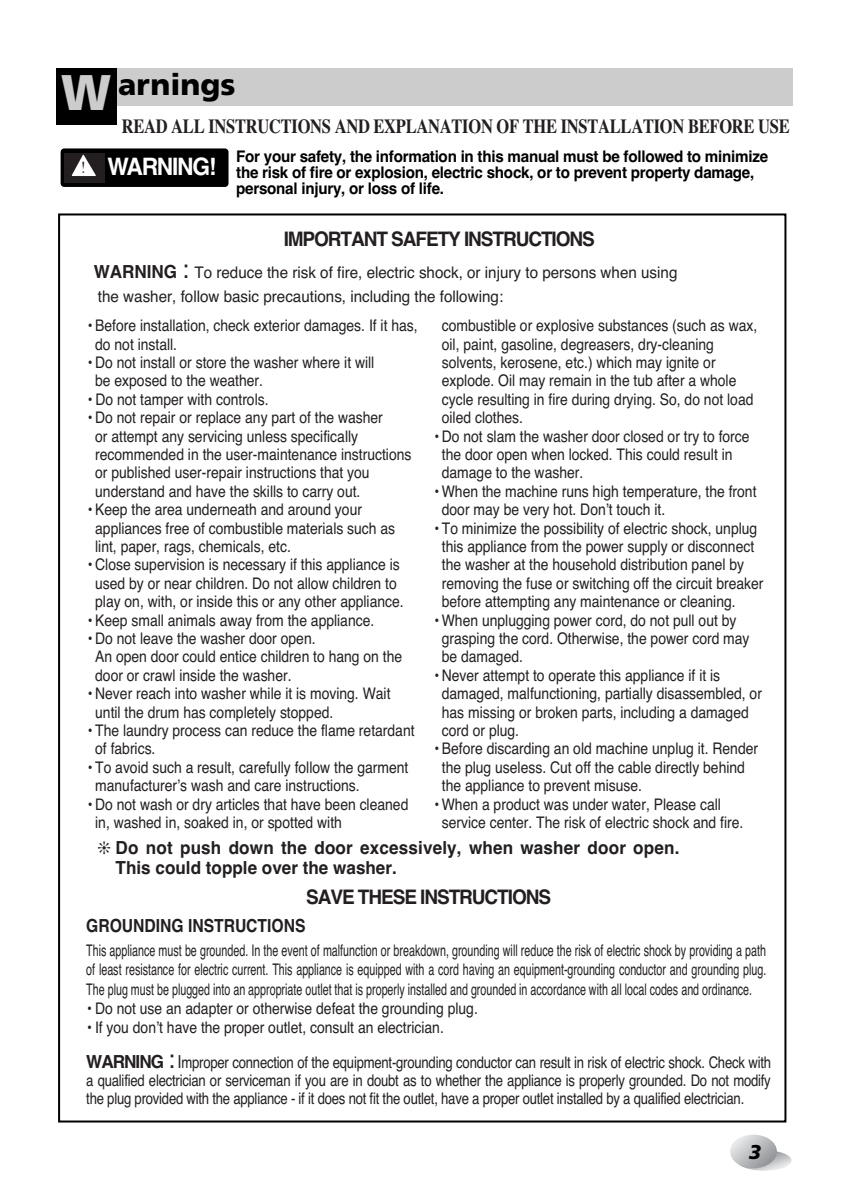
<style>
.page{position:relative;width:850px;height:1190px;background:#fff}
.page>*{position:absolute;margin:0;border:0;box-sizing:border-box;transform-origin:0 0}
.t1{font:900 30px "Frutiger";color:#000}
.t2{font:700 24px "Helvetica";letter-spacing:-.055em;color:#fff;scale:.95 1}
.t3{font:700 20px "Times";letter-spacing:-.015em;color:#231f20;scale:.82 1}
.t4{font:700 20px "Helvetica";letter-spacing:-.055em;color:#231f20;scale:.95 1}
.t5{font:italic 900 20px "Frutiger";color:#000}
.t6{font:700 18px/20px "Helvetica";color:#231f20;scale:.95 1}
.t7{font:700 18px "Helvetica";color:#231f20;scale:.87 1}
.t8{font:16px/18.4px "Helvetica";color:#231f20;scale:.87 1}
.t9{font:16px/19.2px "Helvetica";color:#231f20;text-align:justify;scale:.67 1}
.t10{font:16px/18px "Helvetica";color:#231f20;text-align:justify;scale:.82 1}
.t11{font:700 16px/16px "Helvetica";letter-spacing:-.015em;color:#000;scale:.95 1}
.t12{font:16px/24px "Helvetica";color:#231f20;scale:.95 1}
.t13{font:15px "J Cmm J";color:#231f20;scale:.9 1}
.s1{font-size:50px;color:#ccc}
.s2{font-weight:700;font-size:18px}
.s3{font-size:26px}
.s4{font-size:18px}
</style>
<div class="page">
<svg style="left:737px;top:1150px;width:55px;height:21px"></svg>
<svg style="left:730px;top:1135px;width:47px;height:33px"></svg>
<div style="left:56px;top:68px;width:736px;height:37px;background:#ccc"></div>
<div style="left:56px;top:68px;width:60px;height:57px;background:#000"></div>
<div style="left:61px;top:148px;width:168px;height:39px;background:#000;border-radius:4px"></div>
<div style="left:64px;top:154px;width:41px;height:29px;background:#231f20"></div>
<svg style="left:72px;top:155px;width:24px;height:21px"></svg>
<h1 class="t1" style="left:61px;top:72px;width:176px"><span class="s1">W</span> arnings</h1>
<p class="t13" style="left:81px;top:160px;width:6px">!</p>
<p class="t3" style="left:122px;top:119px;width:816px">READ ALL INSTRUCTIONS AND EXPLANATION OF THE INSTALLATION BEFORE USE</p>
<h2 class="t2" style="left:108px;top:158px;width:116px">WARNING!</h2>
<p class="t11" style="left:236px;top:150px;width:561px">For your safety, the information in this manual must be followed to minimize the risk of fire or explosion, electric shock, or to prevent property damage, personal injury, or loss of life.</p>
<p class="t4" style="left:284px;top:232px;width:329px">IMPORTANT SAFETY INSTRUCTIONS</p>
<p class="t12" style="left:94px;top:262px;width:616px"><span class="s2">WARNING</span> <span class="s3">:</span> To reduce the risk of fire, electric shock, or injury to persons when using the washer, follow basic precautions, including the following:</p>
<p class="t8" style="left:95px;top:318px;width:372px;text-indent:-8px">• Before installation, check exterior damages. If it has, do not install.</p>
<p class="t8" style="left:95px;top:355px;width:322px;text-indent:-8px">• Do not install or store the washer where it will be exposed to the weather.</p>
<p class="t8" style="left:87px;top:391px;width:211px">• Do not tamper with controls.</p>
<p class="t8" style="left:95px;top:410px;width:365px;text-indent:-8px">• Do not repair or replace any part of the washer<br>or attempt any servicing unless specifically recommended in the user-maintenance instructions or published user-repair instructions that you understand and have the skills to carry out.</p>
<p class="t8" style="left:95px;top:502px;width:346px;text-indent:-8px">• Keep the area underneath and around your appliances free of combustible materials such as lint, paper, rags, chemicals, etc.</p>
<p class="t8" style="left:87px;top:557px;width:366px;text-align:center">• Close supervision is necessary if this appliance is used by or near children. Do not allow children to play on, with, or inside this or any other appliance.</p>
<p class="t8" style="left:87px;top:612px;width:332px">• Keep small animals away from the appliance.</p>
<p class="t8" style="left:95px;top:631px;width:354px;text-indent:-8px">• Do not leave the washer door open.<br>An open door could entice children to hang on the door or crawl inside the washer.</p>
<p class="t8" style="left:95px;top:686px;width:341px;text-indent:-8px">• Never reach into washer while it is moving. Wait until the drum has completely stopped.</p>
<p class="t8" style="left:95px;top:723px;width:369px;text-indent:-8px">• The laundry process can reduce the flame retardant of fabrics.</p>
<p class="t8" style="left:95px;top:759px;width:361px;text-indent:-8px">• To avoid such a result, carefully follow the garment manufacturer’s wash and care instructions.</p>
<p class="t8" style="left:95px;top:796px;width:362px;text-indent:-8px">• Do not wash or dry articles that have been cleaned in, washed in, soaked in, or spotted with</p>
<p class="t8" style="left:442px;top:318px;width:364px">combustible or explosive substances (such as wax, oil, paint, gasoline, degreasers, dry-cleaning solvents, kerosene, etc.) which may ignite or explode. Oil may remain in the tub after a whole cycle resulting in fire during drying. So, do not load oiled clothes.</p>
<p class="t8" style="left:442px;top:428px;width:355px;text-indent:-8px">• Do not slam the washer door closed or try to force the door open when locked. This could result in damage to the washer.</p>
<p class="t8" style="left:442px;top:483px;width:363px;text-indent:-8px">• When the machine runs high temperature, the front door may be very hot. Don’t touch it.</p>
<p class="t8" style="left:442px;top:520px;width:371px;text-indent:-8px">• To minimize the possibility of electric shock, unplug this appliance from the power supply or disconnect the washer at the household distribution panel by removing the fuse or switching off the circuit breaker before attempting any maintenance or cleaning.</p>
<p class="t8" style="left:442px;top:612px;width:355px;text-indent:-8px">• When unplugging power cord, do not pull out by grasping the cord. Otherwise, the power cord may be damaged.</p>
<p class="t8" style="left:442px;top:667px;width:369px;text-indent:-8px">• Never attempt to operate this appliance if it is damaged, malfunctioning, partially disassembled, or has missing or broken parts, including a damaged cord or plug.</p>
<p class="t8" style="left:442px;top:741px;width:365px;text-indent:-8px">• Before discarding an old machine unplug it. Render the plug useless. Cut off the cable directly behind the appliance to prevent misuse.</p>
<p class="t8" style="left:442px;top:796px;width:348px;text-indent:-8px">• When a product was under water, Please call service center. The risk of electric shock and fire.</p>
<p class="t6" style="left:116px;top:840px;width:595px;text-indent:-18px">❊ Do not push down the door excessively, when washer door open.<br>This could topple over the washer.</p>
<p class="t4" style="left:306px;top:890px;width:259px">SAVE THESE INSTRUCTIONS</p>
<p class="t7" style="left:86px;top:919px;width:253px">GROUNDING INSTRUCTIONS</p>
<p class="t9" style="left:86px;top:942px;width:1017px">This appliance must be grounded. In the event of malfunction or breakdown, grounding will reduce the risk of electric shock by providing a path of least resistance for electric current. This appliance is equipped with a cord having an equipment-grounding conductor and grounding plug.<br>The plug must be plugged into an appropriate outlet that is properly installed and grounded in accordance with all local codes and ordinance.</p>
<p class="t8" style="left:86px;top:1000px;width:452px">• Do not use an adapter or otherwise defeat the grounding plug.</p>
<p class="t8" style="left:86px;top:1020px;width:413px">• If you don’t have the proper outlet, consult an electrician.</p>
<p class="t10" style="left:86px;top:1055px;width:837px"><span class="s2">WARNING</span> <span class="s3">:</span> <span class="s4">I</span>mproper connection of the equipment-grounding conductor can result in risk of electric shock. Check with a qualified electrician or serviceman if you are in doubt as to whether the appliance is properly grounded. Do not modify the plug provided with the appliance - if it does not fit the outlet, have a proper outlet installed by a qualified electrician.</p>
<p class="t5" style="left:749px;top:1144px;width:14px">3</p>
</div>
